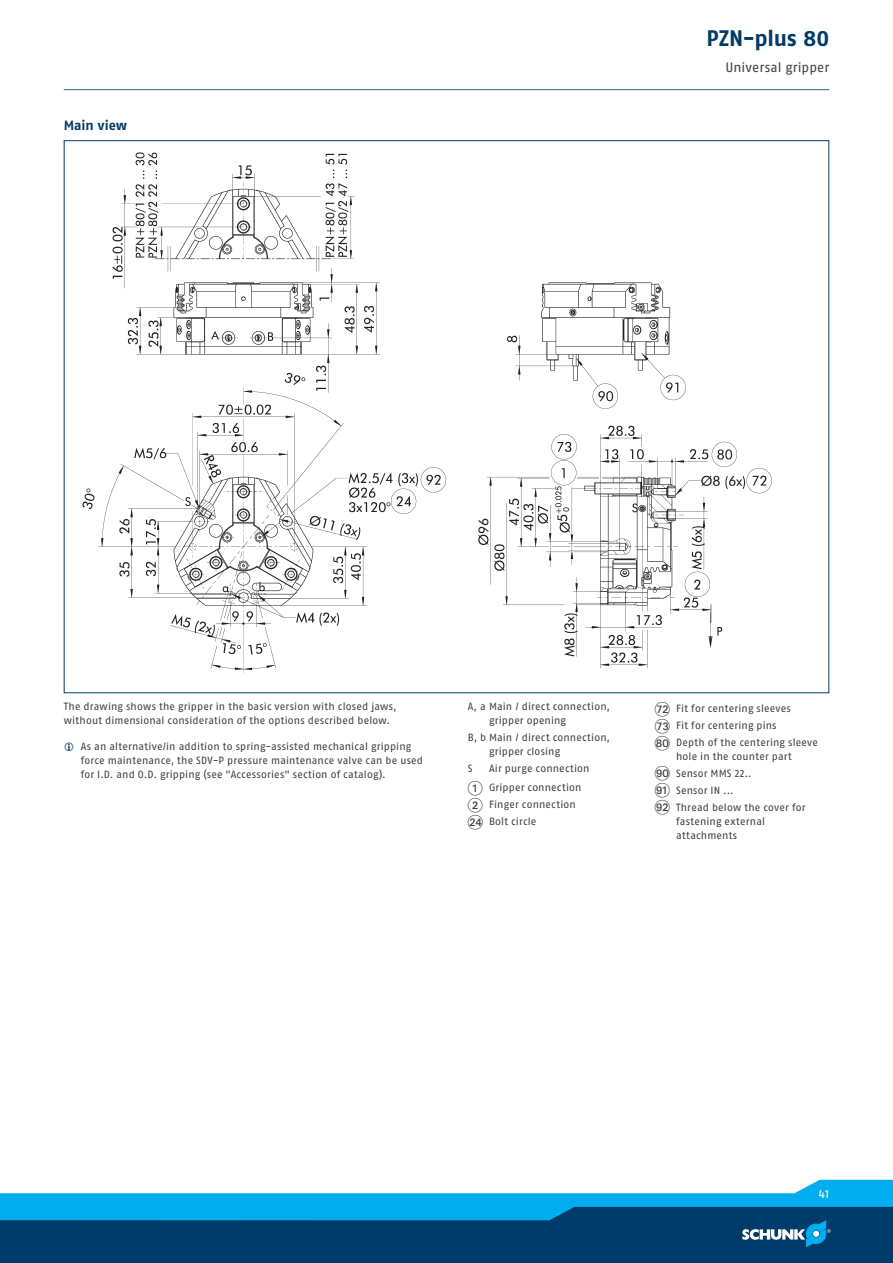
<style>
.page{position:relative;width:893px;height:1263px;background:#fff}
.page>*{position:absolute;margin:0;border:0;box-sizing:border-box;transform-origin:0 0}
.t1{font:700 22.5px "SCHUNK Fago Pro";letter-spacing:-.01em;color:#003b69}
.t2{font:13.5px "SCHUNK Fago Pro";letter-spacing:.005em;color:#3e3e3f}
.t3{font:700 13.5px "SCHUNK Fago Pro";letter-spacing:-.005em;color:#003b69}
.t4{font:12px "SCHUNK Fago Pro";color:#fff}
.t5{font:10.5px/14.2px "SCHUNK Fago Pro";letter-spacing:.015em;color:#3e3e3f}
.s1{font-family:"Deco Numbers LH Circle";font-size:15px}
</style>
<div class="page">
<div style="left:0;top:1202px;width:893px;height:61px;background:#003b69"></div>
<svg style="left:0;top:1180px;width:893px;height:67px"></svg>
<hr style="left:64px;top:89px;width:765px;height:1px;background:#35628d">
<img style="left:82px;top:152px;width:690px;height:521px">
<p class="t3" style="left:64px;top:117px;width:65px">Main view</p>
<h1 class="t1" style="left:706px;top:24px;width:124px">PZN-plus 80</h1>
<p class="t2" style="left:725px;top:60px;width:105px">Universal gripper</p>
<p class="t5" style="left:64px;top:699px;width:334px">The drawing shows the gripper in the basic version with closed jaws, without dimensional consideration of the options described below.</p>
<p class="t5" style="left:81px;top:739px;width:344px">As an alternative/in addition to spring-assisted mechanical gripping force maintenance, the SDV-P pressure maintenance valve can be used for I.D. and O.D. gripping (see "Accessories" section of catalog).</p>
<p class="t5" style="left:489px;top:699px;width:123px;text-indent:-21px">A, a Main / direct connection, gripper opening</p>
<p class="t5" style="left:489px;top:730px;width:123px;text-indent:-21px">B, b Main / direct connection, gripper closing</p>
<p class="t5" style="left:468px;top:761px;width:6px">S</p>
<p class="t5" style="left:468px;top:759px;width:123px;line-height:19.2px;text-indent:21px">Air purge connection<br><span class="s1">1</span> Gripper connection</p>
<p class="t5" style="left:468px;top:796px;width:110px;line-height:17px"><span class="s1">2</span> Finger connection<br><span class="s1">BN</span> Bolt circle</p>
<p class="t5" style="left:655px;top:700px;width:165px;line-height:17px"><span class="s1">GL</span> Fit for centering sleeves<br><span class="s1">GM</span> Fit for centering pins<br><span class="s1">HT</span> Depth of the centering sleeve</p>
<p class="t5" style="left:655px;top:748px;width:152px;line-height:16.8px;text-indent:21px">hole in the counter part<br><span class="s1">IT</span> Sensor MMS 22..<br><span class="s1">IK</span> Sensor IN ...<br><span class="s1">IL</span> Thread below the cover for</p>
<p class="t5" style="left:676px;top:814px;width:90px">fastening external attachments</p>
<p class="t4" style="left:819px;top:1186px;width:12px">41</p>
</div>
